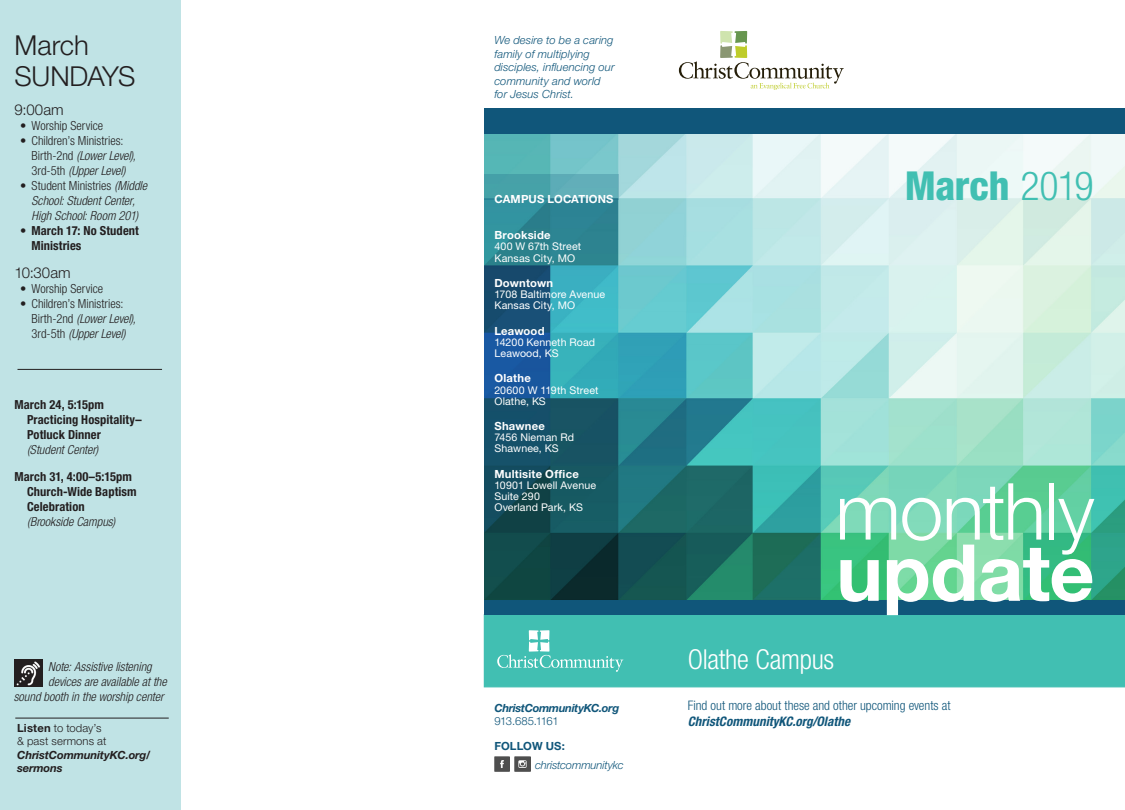
<style>
.page{position:relative;width:1125px;height:810px;background:#fff}
.page>*{position:absolute;margin:0;border:0;box-sizing:border-box;transform-origin:0 0}
.t1{font:300 78.75px "Helvetica Neue LT Std";letter-spacing:-.015em;color:#fff}
.t2{font:700 78.75px "Helvetica Neue LT Std";letter-spacing:-.005em;color:#fff}
.t3{font:800 condensed 40px "Helvetica Neue LT Std";letter-spacing:-.01em;color:#41bfb2}
.t4{font:300 condensed 27.5px "Helvetica Neue LT Std";letter-spacing:-.01em;color:#fff}
.Body_Copy_-_Indent{font:300 27.5px "Helvetica Neue LT Std";letter-spacing:-.005em;color:#231f20}
.Body_Copy_-_Indent-2{font:300 15px "Helvetica Neue LT Std";color:#231f20}
.t5{font:300 condensed 13.12px/15.8px "Helvetica Neue LT Std";color:#10567a}
.Body_Copy_-_Indent-3{font:700 condensed 12.5px/15px "Helvetica Neue LT Std";letter-spacing:.005em;color:#231f20}
.t6{font:300 condensed 12.5px/15px "Helvetica Neue LT Std";color:#231f20}
.Body_Copy_-_Indent-4{font:italic 300 condensed 12.5px/15px "Helvetica Neue LT Std";color:#231f20;text-align:center}
.t7{font:italic 300 11.25px/13.5px "Helvetica Neue LT Std";letter-spacing:.01em;color:#10567a}
.t8{font:700 11.25px "Helvetica Neue LT Std";letter-spacing:.015em;color:#fff}
.t9{font:300 11.25px/13.5px "Helvetica Neue LT Std";letter-spacing:.01em;color:#231f20}
.t10{font:italic 700 11.25px/13.5px "Helvetica Neue LT Std";letter-spacing:-.01em;color:#231f20}
.t11{font:italic 700 11.25px "Helvetica Neue LT Std";letter-spacing:-.03em;color:#10567a}
.t12{font:italic 300 11.25px "Helvetica Neue LT Std";letter-spacing:-.01em;color:#10567a}
.t13{font:300 11.25px "Helvetica Neue LT Std";letter-spacing:-.03em;color:#10567a}
.t14{font:700 11.25px "Helvetica Neue LT Std";color:#10567a}
.t15{font:10.62px/11.2px "Helvetica Neue LT Std";letter-spacing:.01em;color:#fff}
.s1{font-style:italic}
.s2{font-style:normal}
.s3{font-weight:300}
.s4{font-weight:300;font-style:italic}
.s5{font-weight:700}
.s6{font-weight:700;font-style:italic}
</style>
<div class="page">
<div style="left:484px;top:615px;width:641px;height:72px;background:#41bfb2"></div>
<img style="left:484px;top:133px;width:641px;height:467px">
<div style="left:484px;top:601px;width:641px;height:14px;background:#10567a"></div>
<div style="left:484px;top:108px;width:641px;height:25px;background:#10567a"></div>
<div style="left:484px;top:175px;width:135px;height:25px;background:linear-gradient(to right,#3f9ea4,#69b2bd)"></div>
<svg style="left:679px;top:31px;width:165px;height:59px"></svg>
<div style="left:0;top:0;width:181px;height:810px;background:#c0e3e5"></div>
<img style="left:494px;top:756px;width:16px;height:16px">
<img style="left:515px;top:756px;width:15px;height:16px">
<svg style="left:497px;top:630px;width:126px;height:42px"></svg>
<hr style="left:15px;top:718px;width:154px;height:1px;background:#231f20">
<img style="left:15px;top:660px;width:28px;height:27px">
<hr style="left:18px;top:369px;width:144px;height:1px;background:#231f20">
<p class="Body_Copy_-_Indent" style="left:15px;top:28px;width:76px">March</p>
<p class="Body_Copy_-_Indent" style="left:15px;top:59px;width:123px">SUNDAYS</p>
<p class="Body_Copy_-_Indent-2" style="left:15px;top:101px;width:51px">9:00am</p>
<p class="t6" style="left:20px;top:118px;width:85px">• Worship Service</p>
<p class="t6" style="left:31px;top:133px;width:106px;text-indent:-11px">• Children’s Ministries:<br>Birth-2nd <span class="s1">(Lower Level),<br></span>3rd-5th <span class="s1">(Upper Level)</span></p>
<p class="Body_Copy_-_Indent-4" style="left:20px;top:179px;width:128px"><span class="s2">• Student Ministries</span> (Middle<br>School: Student Center,<br>High School: Room 201)</p>
<p class="Body_Copy_-_Indent-3" style="left:31px;top:223px;width:109px;text-indent:-11px"><span class="s3">•</span> March 17: No Student<br>Ministries</p>
<p class="Body_Copy_-_Indent-2" style="left:15px;top:264px;width:58px">10:30am</p>
<p class="t6" style="left:20px;top:281px;width:85px">• Worship Service</p>
<p class="t6" style="left:31px;top:296px;width:106px;text-indent:-11px">• Children’s Ministries:<br>Birth-2nd <span class="s1">(Lower Level),<br></span>3rd-5th <span class="s1">(Upper Level)</span></p>
<p class="Body_Copy_-_Indent-3" style="left:27px;top:397px;width:116px;text-indent:-12px">March 24, 5:15pm<br>Practicing Hospitality–<br>Potluck Dinner<br><span class="s4">(Student Center)</span></p>
<p class="Body_Copy_-_Indent-3" style="left:27px;top:469px;width:111px;text-indent:-12px">March 31, 4:00–5:15pm<br>Church-Wide Baptism<br>Celebration<br><span class="s4">(Brookside Campus)</span></p>
<p class="Body_Copy_-_Indent-4" style="left:48px;top:660px;width:105px">Note: Assistive listening</p>
<p class="Body_Copy_-_Indent-4" style="left:48px;top:675px;width:120px">devices are available at the</p>
<p class="Body_Copy_-_Indent-4" style="left:14px;top:690px;width:151px">sound booth in the worship center</p>
<p class="t9" style="left:17px;top:721px;width:91px"><span class="s5">Listen</span> to today’s &amp; past sermons at</p>
<p class="t10" style="left:17px;top:748px;width:135px">ChristCommunityKC.org/ sermons</p>
<p class="t7" style="left:494px;top:33px;width:122px">We desire to be a caring family of multiplying disciples, influencing our community and world for Jesus Christ.</p>
<p class="t3" style="left:905px;top:161px;width:190px">March <span class="s3">2019</span></p>
<p class="t8" style="left:494px;top:192px;width:121px">CAMPUS LOCATIONS</p>
<p class="t8" style="left:494px;top:228px;width:58px">Brookside</p>
<p class="t15" style="left:494px;top:241px;width:88px">400 W 67th Street<br>Kansas City, MO</p>
<p class="t8" style="left:494px;top:276px;width:60px">Downtown</p>
<p class="t15" style="left:494px;top:289px;width:112px">1708 Baltimore Avenue<br>Kansas City, MO</p>
<p class="t8" style="left:494px;top:324px;width:52px">Leawood</p>
<p class="t15" style="left:494px;top:336px;width:102px">14200 Kenneth Road<br>Leawood, KS</p>
<p class="t8" style="left:494px;top:371px;width:38px">Olathe</p>
<p class="t15" style="left:494px;top:384px;width:106px">20600 W 119th Street<br>Olathe, KS</p>
<p class="t8" style="left:494px;top:419px;width:52px">Shawnee</p>
<p class="t15" style="left:494px;top:432px;width:81px">7456 Nieman Rd<br>Shawnee, KS</p>
<p class="t8" style="left:494px;top:467px;width:86px">Multisite Office</p>
<p class="t15" style="left:494px;top:479px;width:103px">10901 Lowell Avenue<br>Suite 290<br>Overland Park, KS</p>
<h1 class="t1" style="left:835px;top:463px;width:261px">monthly</h1>
<h1 class="t2" style="left:836px;top:524px;width:260px">update</h1>
<p class="t11" style="left:494px;top:701px;width:126px">ChristCommunityKC.org</p>
<p class="t13" style="left:494px;top:714px;width:66px">913.685.1161</p>
<p class="t14" style="left:494px;top:739px;width:72px">FOLLOW US:</p>
<p class="t12" style="left:535px;top:758px;width:90px">christcommunitykc</p>
<p class="t4" style="left:688px;top:643px;width:148px">Olathe Campus</p>
<p class="t5" style="left:688px;top:697px;width:264px">Find out more about these and other upcoming events at<br><span class="s6">ChristCommunityKC.org/Olathe</span></p>
</div>
